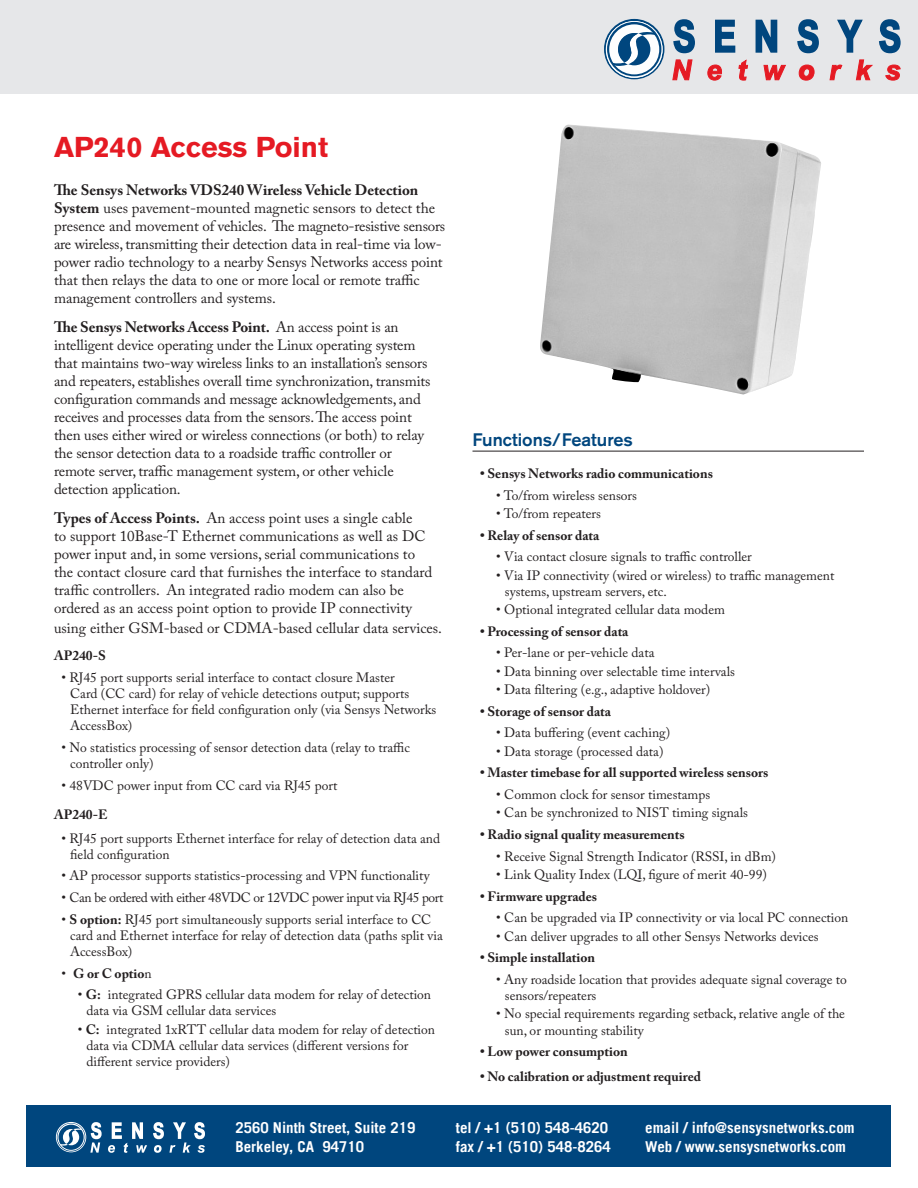
<style>
.page{position:relative;width:918px;height:1188px;background:#fff}
.page>*{position:absolute;margin:0;border:0;box-sizing:border-box;transform-origin:0 0}
.t1{font:700 28.5px "Akzidenz Grotesk Pro";color:#e51a23}
.t2{font:500 18px "Akzidenz Grotesk Pro";color:#00467e}
.t3{font:15px/18px "Adobe Caslon Pro";letter-spacing:-.005em;color:#231f20}
.t4{font:700 15px "Trade Gothic LT";color:#fff}
.bulleted_list__2{font:13.5px/16.2px "Adobe Caslon Pro";color:#231f20}
.bulleted_list{font:13.5px/16.2px "Adobe Caslon Pro";color:#231f20}
.bulleted_list-2{font:700 13.5px "Adobe Caslon Pro";color:#231f20}
.bulleted_list-3{font:13.5px "Adobe Caslon Pro";letter-spacing:-.03em;color:#231f20}
.s1{font-weight:700}
.s2{font-weight:400}
</style>
<div class="page">
<div style="left:0;top:0;width:918px;height:93px;background:#e6e7e9"></div>
<svg style="left:604px;top:19px;width:60px;height:60px"></svg>
<svg style="left:606px;top:21px;width:57px;height:57px"></svg>
<svg style="left:607px;top:22px;width:54px;height:54px"></svg>
<div style="left:609px;top:24px;width:50px;height:50px;background:#fdfefe;border-radius:50%"></div>
<svg style="left:612px;top:31px;width:44px;height:36px"></svg>
<svg style="left:673px;top:60px;width:19px;height:20px"></svg>
<svg style="left:708px;top:65px;width:14px;height:15px"></svg>
<svg style="left:739px;top:60px;width:9px;height:20px"></svg>
<svg style="left:764px;top:65px;width:22px;height:15px"></svg>
<svg style="left:799px;top:65px;width:15px;height:15px"></svg>
<svg style="left:830px;top:65px;width:12px;height:15px"></svg>
<svg style="left:856px;top:60px;width:17px;height:20px"></svg>
<svg style="left:885px;top:65px;width:16px;height:15px"></svg>
<svg style="left:673px;top:19px;width:22px;height:35px"></svg>
<svg style="left:715px;top:19px;width:21px;height:34px"></svg>
<svg style="left:755px;top:19px;width:23px;height:34px"></svg>
<svg style="left:837px;top:19px;width:26px;height:34px"></svg>
<svg style="left:797px;top:19px;width:22px;height:35px"></svg>
<svg style="left:879px;top:19px;width:22px;height:35px"></svg>
<hr style="left:472px;top:451px;width:392px;height:1px;background:#231f20">
<img style="left:540px;top:124px;width:281px;height:271px">
<div style="left:27px;top:1106px;width:864px;height:61px;background:#00467e"></div>
<svg style="left:55px;top:1122px;width:150px;height:31px"></svg>
<p class="t1" style="left:54px;top:129px;width:276px">AP240 Access Point</p>
<p class="t3" style="left:54px;top:181px;width:393px"><span class="s1">The Sensys Networks VDS240 Wireless Vehicle Detection System</span> uses pavement-mounted magnetic sensors to detect the presence and movement of vehicles. The magneto-resistive sensors are wireless, transmitting their detection data in real-time via low&shy;power radio technology to a nearby Sensys Networks access point that then relays the data to one or more local or remote traffic management controllers and systems.</p>
<p class="t3" style="left:54px;top:318px;width:378px"><span class="s1">The Sensys Networks Access Point.</span> An access point is an intelligent device operating under the Linux operating system that maintains two-way wireless links to an installation’s sensors and repeaters, establishes overall time synchronization, transmits configuration commands and message acknowledgements, and receives and processes data from the sensors. The access point then uses either wired or wireless connections (or both) to relay the sensor detection data to a roadside traffic controller or remote server, traffic management system, or other vehicle detection application.</p>
<p class="t3" style="left:54px;top:509px;width:380px"><span class="s1">Types of Access Points.</span> An access point uses a single cable<br>to support 10Base-T Ethernet communications as well as DC power input and, in some versions, serial communications to the contact closure card that furnishes the interface to standard traffic controllers. An integrated radio modem can also be ordered as an access point option to provide IP connectivity</p>
<p class="t3" style="left:54px;top:618px;width:390px">using either GSM-based or CDMA-based cellular data services.</p>
<p class="bulleted_list-2" style="left:54px;top:647px;width:53px">AP240-S</p>
<p class="bulleted_list" style="left:70px;top:669px;width:368px;text-indent:-9px">• RJ45 port supports serial interface to contact closure Master<br>Card (CC card) for relay of vehicle detections output; supports Ethernet interface for field configuration only (via Sensys Networks AccessBox)</p>
<p class="bulleted_list" style="left:70px;top:739px;width:341px;text-indent:-9px">• No statistics processing of sensor detection data (relay to traffic controller only)</p>
<p class="bulleted_list" style="left:62px;top:777px;width:278px">• 48VDC power input from CC card via RJ45 port</p>
<p class="bulleted_list-2" style="left:54px;top:807px;width:55px">AP240-E</p>
<p class="bulleted_list" style="left:70px;top:830px;width:371px;text-indent:-9px">• RJ45 port supports Ethernet interface for relay of detection data and field configuration</p>
<p class="bulleted_list" style="left:62px;top:868px;width:370px">• AP processor supports statistics-processing and VPN functionality</p>
<p class="bulleted_list-3" style="left:62px;top:889px;width:384px">• Can be ordered with either 48VDC or 12VDC power input via RJ45 port</p>
<p class="bulleted_list" style="left:70px;top:911px;width:374px;text-indent:-9px">• <span class="s1">S option:</span> RJ45 port simultaneously supports serial interface to CC card and Ethernet interface for relay of detection data (paths split via<br>AccessBox)</p>
<p class="bulleted_list-2" style="left:62px;top:965px;width:92px"><span class="s2">•</span> G or C optio<span class="s2">n</span></p>
<p class="bulleted_list__2" style="left:86px;top:986px;width:346px;text-indent:-9px">• <span class="s1">G:</span> integrated GPRS cellular data modem for relay of detection data via GSM cellular data services</p>
<p class="bulleted_list__2" style="left:86px;top:1021px;width:350px;text-indent:-9px">• <span class="s1">C:</span> integrated 1xRTT cellular data modem for relay of detection data via CDMA cellular data services (different versions for different service providers)</p>
<p class="t2" style="left:472px;top:428px;width:162px">Functions/Features</p>
<p class="bulleted_list-2" style="left:480px;top:465px;width:234px">• Sensys Networks radio communications</p>
<p class="bulleted_list__2" style="left:496px;top:487px;width:142px">• To/from wireless sensors</p>
<p class="bulleted_list__2" style="left:496px;top:505px;width:106px">• To/from repeaters</p>
<p class="bulleted_list-2" style="left:480px;top:527px;width:121px">• Relay of sensor data</p>
<p class="bulleted_list__2" style="left:496px;top:548px;width:257px">• Via contact closure signals to traffic controller</p>
<p class="bulleted_list__2" style="left:505px;top:567px;width:331px;text-indent:-9px">• Via IP connectivity (wired or wireless) to traffic management systems, upstream servers, etc.</p>
<p class="bulleted_list__2" style="left:496px;top:601px;width:230px">• Optional integrated cellular data modem</p>
<p class="bulleted_list-2" style="left:480px;top:623px;width:150px">• Processing of sensor data</p>
<p class="bulleted_list__2" style="left:496px;top:645px;width:160px">• Per-lane or per-vehicle data</p>
<p class="bulleted_list__2" style="left:496px;top:663px;width:240px">• Data binning over selectable time intervals</p>
<p class="bulleted_list__2" style="left:496px;top:681px;width:216px">• Data filtering (e.g., adaptive holdover)</p>
<p class="bulleted_list-2" style="left:480px;top:703px;width:132px">• Storage of sensor data</p>
<p class="bulleted_list__2" style="left:496px;top:725px;width:175px">• Data buffering (event caching)</p>
<p class="bulleted_list__2" style="left:496px;top:743px;width:169px">• Data storage (processed data)</p>
<p class="bulleted_list-2" style="left:480px;top:765px;width:290px">• Master timebase for all supported wireless sensors</p>
<p class="bulleted_list__2" style="left:496px;top:786px;width:215px">• Common clock for sensor timestamps</p>
<p class="bulleted_list__2" style="left:496px;top:805px;width:253px">• Can be synchronized to NIST timing signals</p>
<p class="bulleted_list-2" style="left:480px;top:826px;width:206px">• Radio signal quality measurements</p>
<p class="bulleted_list__2" style="left:496px;top:848px;width:281px">• Receive Signal Strength Indicator (RSSI, in dBm)</p>
<p class="bulleted_list__2" style="left:496px;top:866px;width:272px">• Link Quality Index (LQI, figure of merit 40-99)</p>
<p class="bulleted_list-2" style="left:480px;top:888px;width:118px">• Firmware upgrades</p>
<p class="bulleted_list__2" style="left:496px;top:909px;width:354px">• Can be upgraded via IP connectivity or via local PC connection</p>
<p class="bulleted_list__2" style="left:496px;top:928px;width:324px">• Can deliver upgrades to all other Sensys Networks devices</p>
<p class="bulleted_list-2" style="left:480px;top:950px;width:117px">• Simple installation</p>
<p class="bulleted_list__2" style="left:505px;top:971px;width:344px;text-indent:-9px">• Any roadside location that provides adequate signal coverage to sensors/repeaters</p>
<p class="bulleted_list__2" style="left:505px;top:1006px;width:342px;text-indent:-9px">• No special requirements regarding setback, relative angle of the sun, or mounting stability</p>
<p class="bulleted_list-2" style="left:480px;top:1044px;width:149px">• Low power consumption</p>
<p class="bulleted_list-2" style="left:480px;top:1069px;width:222px">• No calibration or adjustment required</p>
<p class="t4" style="left:235px;top:1118px;width:182px">2560 Ninth Street, Suite 219</p>
<p class="t4" style="left:235px;top:1138px;width:130px">Berkeley, CA 94710</p>
<p class="t4" style="left:456px;top:1118px;width:154px">tel / +1 (510) 548-4620</p>
<p class="t4" style="left:456px;top:1138px;width:156px">fax / +1 (510) 548-8264</p>
<p class="t4" style="left:645px;top:1118px;width:211px">email / info@sensysnetworks.com</p>
<p class="t4" style="left:645px;top:1138px;width:202px">Web / www.sensysnetworks.com</p>
</div>
